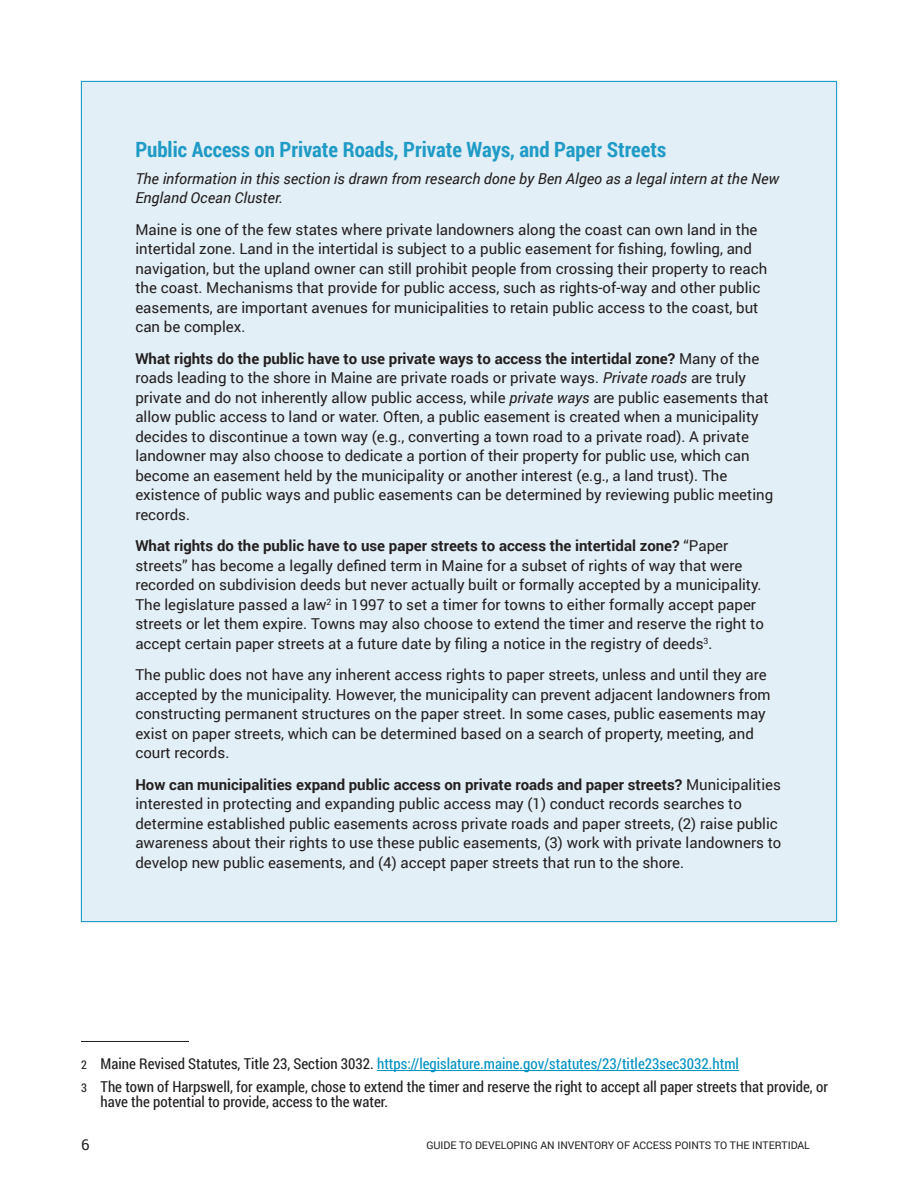
<style>
.page{position:relative;width:918px;height:1188px;background:#fff}
.page>*{position:absolute;margin:0;border:0;box-sizing:border-box;transform-origin:0 0}
.t1{font:700 21px "Roboto Condensed";color:#209bc6}
.New_Basic{font:15px/19.5px "Roboto";color:#231f20}
.Footnote_text-n{font:15px/15px "Roboto Condensed";color:#231f20}
.Footnote_text-n-2{font:15px "Roboto Condensed";color:#0292c1}
.New_Basic-2{font:italic 15px/19.5px "Roboto";color:#231f20}
.t2{font:10.5px "Roboto";color:#231f20}
.s1{font-weight:700}
.s2{font-style:italic}
.s3{font-size:12px;color:#231f20}
.s4{color:#231f20}
.s5{font-size:12px}
</style>
<div class="page">
<div style="left:81px;top:81px;width:756px;height:841px;background:#e2eff6"></div>
<hr style="left:81px;top:81px;width:756px;height:1px;background:#0292c1">
<hr style="left:81px;top:82px;width:1px;height:839px;background:#0292c1">
<hr style="left:836px;top:82px;width:1px;height:839px;background:#0292c1">
<hr style="left:81px;top:921px;width:756px;height:1px;background:#0292c1">
<hr style="left:81px;top:1041px;width:108px;height:1px;background:#231f20">
<hr style="left:377px;top:1070px;width:362px;height:1px;background:#0292c1">
<p class="t1" style="left:135px;top:135px;width:532px">Public Access on Private Roads, Private Ways, and Paper Streets</p>
<p class="New_Basic-2" style="left:135px;top:168px;width:645px">The information in this section is drawn from research done by Ben Algeo as a legal intern at the New<br>England Ocean Cluster.</p>
<p class="New_Basic" style="left:135px;top:219px;width:633px">Maine is one of the few states where private landowners along the coast can own land in the intertidal zone. Land in the intertidal is subject to a public easement for fishing, fowling, and navigation, but the upland owner can still prohibit people from crossing their property to reach the coast. Mechanisms that provide for public access, such as rights-of-way and other public easements, are important avenues for municipalities to retain public access to the coast, but can be complex.</p>
<p class="New_Basic" style="left:135px;top:348px;width:639px"><span class="s1">What rights do the public have to use private ways to access the intertidal zone?</span> Many of the roads leading to the shore in Maine are private roads or private ways. <span class="s2">Private roads</span> are truly private and do not inherently allow public access, while <span class="s2">private ways</span> are public easements that allow public access to land or water. Often, a public easement is created when a municipality decides to discontinue a town way (e.g., converting a town road to a private road). A private landowner may also choose to dedicate a portion of their property for public use, which can become an easement held by the municipality or another interest (e.g., a land trust). The existence of public ways and public easements can be determined by reviewing public meeting records.</p>
<p class="New_Basic" style="left:135px;top:535px;width:630px"><span class="s1">What rights do the public have to use paper streets to access the intertidal zone?</span> “Paper streets” has become a legally defined term in Maine for a subset of rights of way that were recorded on subdivision deeds but never actually built or formally accepted by a municipality.<br>The legislature passed a law<sup>2</sup> in 1997 to set a timer for towns to either formally accept paper streets or let them expire. Towns may also choose to extend the timer and reserve the right to accept certain paper streets at a future date by filing a notice in the registry of deeds<sup>3</sup>.</p>
<p class="New_Basic" style="left:135px;top:664px;width:637px">The public does not have any inherent access rights to paper streets, unless and until they are accepted by the municipality. However, the municipality can prevent adjacent landowners from constructing permanent structures on the paper street. In some cases, public easements may exist on paper streets, which can be determined based on a search of property, meeting, and court records.</p>
<p class="New_Basic" style="left:135px;top:774px;width:648px"><span class="s1">How can municipalities expand public access on private roads and paper streets?</span> Municipalities interested in protecting and expanding public access may (1) conduct records searches to determine established public easements across private roads and paper streets, (2) raise public awareness about their rights to use these public easements, (3) work with private landowners to develop new public easements, and (4) accept paper streets that run to the shore.</p>
<p class="Footnote_text-n-2" style="left:81px;top:1054px;width:659px"><span class="s3">2</span> <span class="s4">Maine Revised Statutes, Title 23, Section 3032.</span> https://legislature.maine.gov/statutes/23/title23sec3032.html</p>
<p class="Footnote_text-n" style="left:101px;top:1079px;width:729px;text-indent:-20px"><span class="s5">3</span> The town of Harpswell, for example, chose to extend the timer and reserve the right to accept all paper streets that provide, or have the potential to provide, access to the water.</p>
<p class="New_Basic" style="left:81px;top:1134px;width:10px">6</p>
<p class="t2" style="left:426px;top:1138px;width:385px">GUIDE TO DEVELOPING AN INVENTORY OF ACCESS POINTS TO THE INTERTIDAL</p>
</div>
